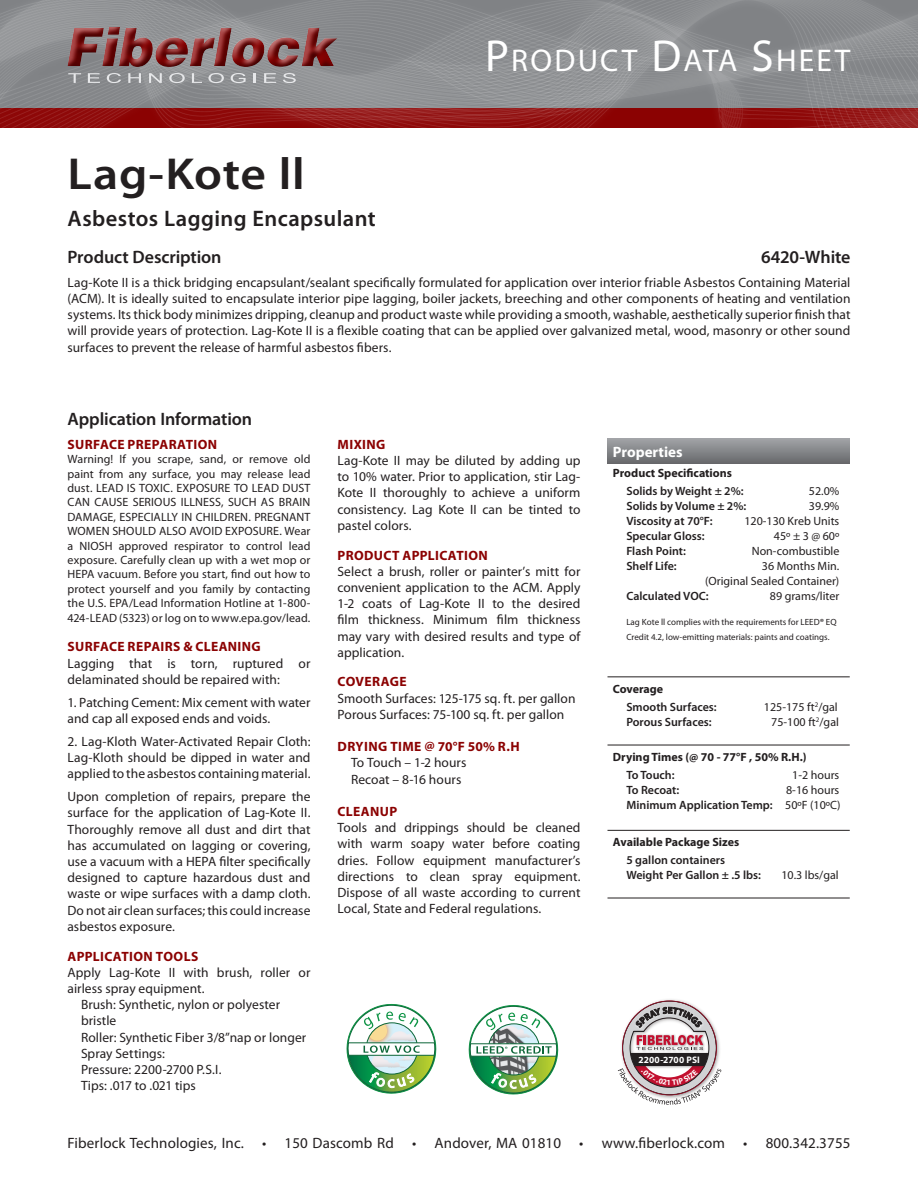
<style>
.page{position:relative;width:918px;height:1188px;background:#fff}
.page>*{position:absolute;margin:0;border:0;box-sizing:border-box;transform-origin:0 0}
.Product_Name_-_PDS{font:600 45px "Myriad Pro";letter-spacing:.01em;color:#231f20;scale:1.1 1}
.t1{font:31.5px "Myriad Pro";letter-spacing:.07em;color:#fff}
.Product_Name__Expand{font:600 22.5px "Myriad Pro";letter-spacing:.02em;color:#231f20}
.Product_Number_-_PDS{font:600 18px "Myriad Pro";letter-spacing:-.005em;color:#231f20}
.t2{font:15px "Myriad Pro";letter-spacing:.01em;color:#231f20}
.t3{font:700 15px "Myriad Pro";color:#fff}
.Paragraph_9pt_-_PDS{font:13.5px/16.2px "Myriad Pro";color:#231f20;text-align:justify}
.Spray_Settings_and_C{font:13.5px/16.2px "Myriad Pro";letter-spacing:.005em;color:#231f20}
.Section_Header__Red{font:700 13.5px "Myriad Pro";letter-spacing:.03em;color:#8b0202}
.Spray_Settings_and_C-2{font:700 13.5px "Myriad Pro";letter-spacing:.03em;color:#8b0202}
.Paragraph_8pt_-_PDS{font:12px/14.4px "Myriad Pro";color:#231f20;text-align:justify}
.t4{font:600 12px "Myriad Pro";color:#231f20}
.t5{font:700 12px "Myriad Pro";color:#231f20}
.Paragraph_9pt_-_PDS-2{font:700 9.45px "Myriad Pro";letter-spacing:.015em;color:#fff}
.t6{font:9px/15px "Myriad Pro";color:#231f20}
.s1{font-size:45px}
.s2{font-weight:600}
.s3{font-weight:400}
</style>
<div class="page">
<img style="left:0;top:0;width:918px;height:128px">
<svg style="left:68px;top:73px;width:13px;height:10px"></svg>
<svg style="left:88px;top:73px;width:12px;height:10px"></svg>
<svg style="left:107px;top:73px;width:14px;height:10px"></svg>
<svg style="left:128px;top:73px;width:13px;height:10px"></svg>
<svg style="left:149px;top:73px;width:13px;height:10px"></svg>
<svg style="left:169px;top:73px;width:16px;height:10px"></svg>
<svg style="left:192px;top:73px;width:10px;height:10px"></svg>
<svg style="left:208px;top:73px;width:16px;height:10px"></svg>
<svg style="left:231px;top:73px;width:15px;height:10px"></svg>
<svg style="left:254px;top:73px;width:2px;height:10px"></svg>
<svg style="left:264px;top:73px;width:12px;height:10px"></svg>
<svg style="left:283px;top:73px;width:13px;height:10px"></svg>
<div style="left:66px;top:24px;width:273px;height:44px;background:#231f20;opacity:.75"></div>
<svg style="left:468px;top:1005px;width:91px;height:90px"></svg>
<svg style="left:346px;top:1004px;width:91px;height:90px"></svg>
<svg style="left:608px;top:439px;width:242px;height:25px;background:#838588"></svg>
<hr style="left:608px;top:830px;width:242px;height:1px;background:#231f20">
<hr style="left:608px;top:676px;width:242px;height:1px;background:#231f20">
<hr style="left:608px;top:745px;width:242px;height:1px;background:#231f20">
<hr style="left:608px;top:898px;width:242px;height:1px;background:#231f20">
<svg style="left:618px;top:1001px;width:104px;height:104px"></svg>
<p class="Product_Name_-_PDS" style="left:68px;top:145px;width:217px">Lag-Kote ll</p>
<p class="Product_Name__Expand" style="left:68px;top:204px;width:310px">Asbestos Lagging Encapsulant</p>
<h3 class="Product_Number_-_PDS" style="left:68px;top:246px;width:156px">Product Description</h3>
<h2 class="t1" style="left:485px;top:41px;width:367px"><span class="s1">P</span>RODUCT <span class="s1">D</span>ATA <span class="s1">S</span>HEET</h2>
<p class="Product_Number_-_PDS" style="left:761px;top:246px;width:91px">6420-White</p>
<p class="Paragraph_9pt_-_PDS" style="left:68px;top:274px;width:785px">Lag-Kote II is a thick bridging encapsulant/sealant specifically formulated for application over interior friable Asbestos Containing Material (ACM). It is ideally suited to encapsulate interior pipe lagging, boiler jackets, breeching and other components of heating and ventilation systems. Its thick body minimizes dripping, cleanup and product waste while providing a smooth, washable, aesthetically superior finish that will provide years of protection. Lag-Kote II is a flexible coating that can be applied over galvanized metal, wood, masonry or other sound surfaces to prevent the release of harmful asbestos fibers.</p>
<h3 class="Product_Number_-_PDS" style="left:68px;top:408px;width:186px">Application Information</h3>
<p class="Section_Header__Red" style="left:68px;top:436px;width:151px">SURFACE PREPARATION</p>
<p class="Paragraph_8pt_-_PDS" style="left:68px;top:452px;width:245px">Warning! If you scrape, sand, or remove old paint from any surface, you may release lead dust. LEAD IS TOXIC. EXPOSURE TO LEAD DUST CAN CAUSE SERIOUS ILLNESS, SUCH AS BRAIN DAMAGE, ESPECIALLY IN CHILDREN. PREGNANT WOMEN SHOULD ALSO AVOID EXPOSURE. Wear a NIOSH approved respirator to control lead exposure. Carefully clean up with a wet mop or HEPA vacuum. Before you start, find out how to protect yourself and you family by contacting the U.S. EPA/Lead Information Hotline at 1-800- 424-LEAD (5323) or log on to www.epa.gov/lead.</p>
<p class="Section_Header__Red" style="left:68px;top:638px;width:195px">SURFACE REPAIRS &amp; CLEANING</p>
<p class="Paragraph_9pt_-_PDS" style="left:68px;top:655px;width:244px">Lagging that is torn, ruptured or delaminated should be repaired with:</p>
<p class="Paragraph_9pt_-_PDS" style="left:68px;top:694px;width:244px">1. Patching Cement: Mix cement with water and cap all exposed ends and voids.</p>
<p class="Paragraph_9pt_-_PDS" style="left:68px;top:733px;width:245px">2. Lag-Kloth Water-Activated Repair Cloth:<br>Lag-Kloth should be dipped in water and applied to the asbestos containing material.</p>
<p class="Paragraph_9pt_-_PDS" style="left:68px;top:788px;width:245px">Upon completion of repairs, prepare the surface for the application of Lag-Kote II.<br>Thoroughly remove all dust and dirt that has accumulated on lagging or covering, use a vacuum with a HEPA filter specifically designed to capture hazardous dust and waste or wipe surfaces with a damp cloth.<br>Do not air clean surfaces; this could increase asbestos exposure.</p>
<p class="Section_Header__Red" style="left:68px;top:947px;width:132px">APPLICATION TOOLS</p>
<p class="Spray_Settings_and_C" style="left:68px;top:964px;width:244px">Apply Lag-Kote II with brush, roller or airless spray equipment.</p>
<p class="Spray_Settings_and_C" style="left:81px;top:996px;width:201px">Brush: Synthetic, nylon or polyester bristle</p>
<p class="Spray_Settings_and_C" style="left:81px;top:1029px;width:227px">Roller: Synthetic Fiber 3/8”nap or longer</p>
<p class="Spray_Settings_and_C" style="left:81px;top:1045px;width:85px">Spray Settings:</p>
<p class="Spray_Settings_and_C" style="left:81px;top:1061px;width:142px">Pressure: 2200-2700 P.S.I.</p>
<p class="Spray_Settings_and_C" style="left:81px;top:1077px;width:116px">Tips: .017 to .021 tips</p>
<p class="Section_Header__Red" style="left:338px;top:436px;width:49px">MIXING</p>
<p class="Paragraph_9pt_-_PDS" style="left:338px;top:452px;width:245px">Lag-Kote II may be diluted by adding up to 10% water. Prior to application, stir Lag-Kote II thoroughly to achieve a uniform consistency. Lag Kote II can be tinted to pastel colors.</p>
<p class="Section_Header__Red" style="left:338px;top:546px;width:152px">PRODUCT APPLICATION</p>
<p class="Paragraph_9pt_-_PDS" style="left:338px;top:563px;width:245px">Select a brush, roller or painter’s mitt for convenient application to the ACM. Apply 1-2 coats of Lag-Kote II to the desired film thickness. Minimum film thickness may vary with desired results and type of application.</p>
<p class="Section_Header__Red" style="left:338px;top:673px;width:71px">COVERAGE</p>
<p class="Spray_Settings_and_C" style="left:338px;top:690px;width:240px">Smooth Surfaces: 125-175 sq. ft. per gallon</p>
<p class="Spray_Settings_and_C" style="left:338px;top:706px;width:228px">Porous Surfaces: 75-100 sq. ft. per gallon</p>
<p class="Spray_Settings_and_C-2" style="left:338px;top:738px;width:184px">DRYING TIME @ 70°F 50% R.H</p>
<p class="Spray_Settings_and_C" style="left:351px;top:755px;width:117px">To Touch – 1-2 hours</p>
<p class="Spray_Settings_and_C" style="left:351px;top:771px;width:112px">Recoat – 8-16 hours</p>
<p class="Spray_Settings_and_C-2" style="left:338px;top:803px;width:61px">CLEANUP</p>
<p class="Paragraph_9pt_-_PDS" style="left:338px;top:819px;width:245px">Tools and drippings should be cleaned with warm soapy water before coating dries. Follow equipment manufacturer’s directions to clean spray equipment.<br>Dispose of all waste according to current Local, State and Federal regulations.</p>
<p class="t3" style="left:613px;top:442px;width:71px">Properties</p>
<p class="t5" style="left:613px;top:465px;width:121px">Product Specifications</p>
<p class="t4" style="left:626px;top:483px;width:119px">Solids by Weight ± 2%:</p>
<p class="Paragraph_8pt_-_PDS" style="left:809px;top:483px;width:32px">52.0%</p>
<p class="t4" style="left:626px;top:498px;width:121px">Solids by Volume ± 2%:</p>
<p class="Paragraph_8pt_-_PDS" style="left:809px;top:498px;width:32px">39.9%</p>
<p class="t4" style="left:626px;top:513px;width:88px">Viscosity at 70°F:</p>
<p class="Paragraph_8pt_-_PDS" style="left:744px;top:513px;width:96px">120-130 Kreb Units</p>
<p class="t4" style="left:626px;top:528px;width:80px">Specular Gloss:</p>
<p class="Paragraph_8pt_-_PDS" style="left:774px;top:528px;width:67px">45º ± 3 @ 60º</p>
<p class="t4" style="left:626px;top:543px;width:61px">Flash Point:</p>
<p class="Paragraph_8pt_-_PDS" style="left:752px;top:543px;width:89px">Non-combustible</p>
<p class="t4" style="left:626px;top:558px;width:52px">Shelf Life:</p>
<p class="Paragraph_8pt_-_PDS" style="left:762px;top:558px;width:79px">36 Months Min.</p>
<p class="Paragraph_8pt_-_PDS" style="left:705px;top:573px;width:136px">(Original Sealed Container)</p>
<p class="t4" style="left:626px;top:588px;width:84px">Calculated VOC:</p>
<p class="Paragraph_8pt_-_PDS" style="left:770px;top:588px;width:71px">89 grams/liter</p>
<p class="t6" style="left:626px;top:614px;width:212px">Lag Kote ll complies with the requirements for LEED<span class="s2">®</span> EQ<br>Credit 4.2, low-emitting materials: paints and coatings.</p>
<p class="t5" style="left:613px;top:681px;width:52px">Coverage</p>
<p class="t4" style="left:626px;top:699px;width:92px">Smooth Surfaces:</p>
<p class="Paragraph_8pt_-_PDS" style="left:764px;top:699px;width:75px">125-175 ft<sup>2</sup>/gal</p>
<p class="t4" style="left:626px;top:714px;width:87px">Porous Surfaces:</p>
<p class="Paragraph_8pt_-_PDS" style="left:771px;top:714px;width:69px">75-100 ft<sup>2</sup>/gal</p>
<p class="t5" style="left:613px;top:749px;width:195px">Drying Times (@ 70 - 77°F , 50% R.H.)</p>
<p class="t4" style="left:626px;top:767px;width:50px">To Touch:</p>
<p class="Paragraph_8pt_-_PDS" style="left:792px;top:767px;width:49px">1-2 hours</p>
<p class="t4" style="left:626px;top:782px;width:54px">To Recoat:</p>
<p class="Paragraph_8pt_-_PDS" style="left:786px;top:782px;width:55px">8-16 hours</p>
<p class="t4" style="left:626px;top:797px;width:216px">Minimum Application Temp: <span class="s3">50ºF (10ºC)</span></p>
<p class="t5" style="left:613px;top:834px;width:128px">Available Package Sizes</p>
<p class="t4" style="left:626px;top:852px;width:100px">5 gallon containers</p>
<p class="t4" style="left:626px;top:867px;width:136px">Weight Per Gallon ± .5 lbs:</p>
<p class="Paragraph_8pt_-_PDS" style="left:781px;top:868px;width:59px">10.3 lbs/gal</p>
<p class="Paragraph_9pt_-_PDS-2" style="left:638px;top:1054px;width:63px">2200-2700 PSI</p>
<p class="t2" style="left:67px;top:1133px;width:785px">Fiberlock Technologies, Inc. • 150 Dascomb Rd • Andover, MA 01810 • www.fiberlock.com • 800.342.3755</p>
</div>
